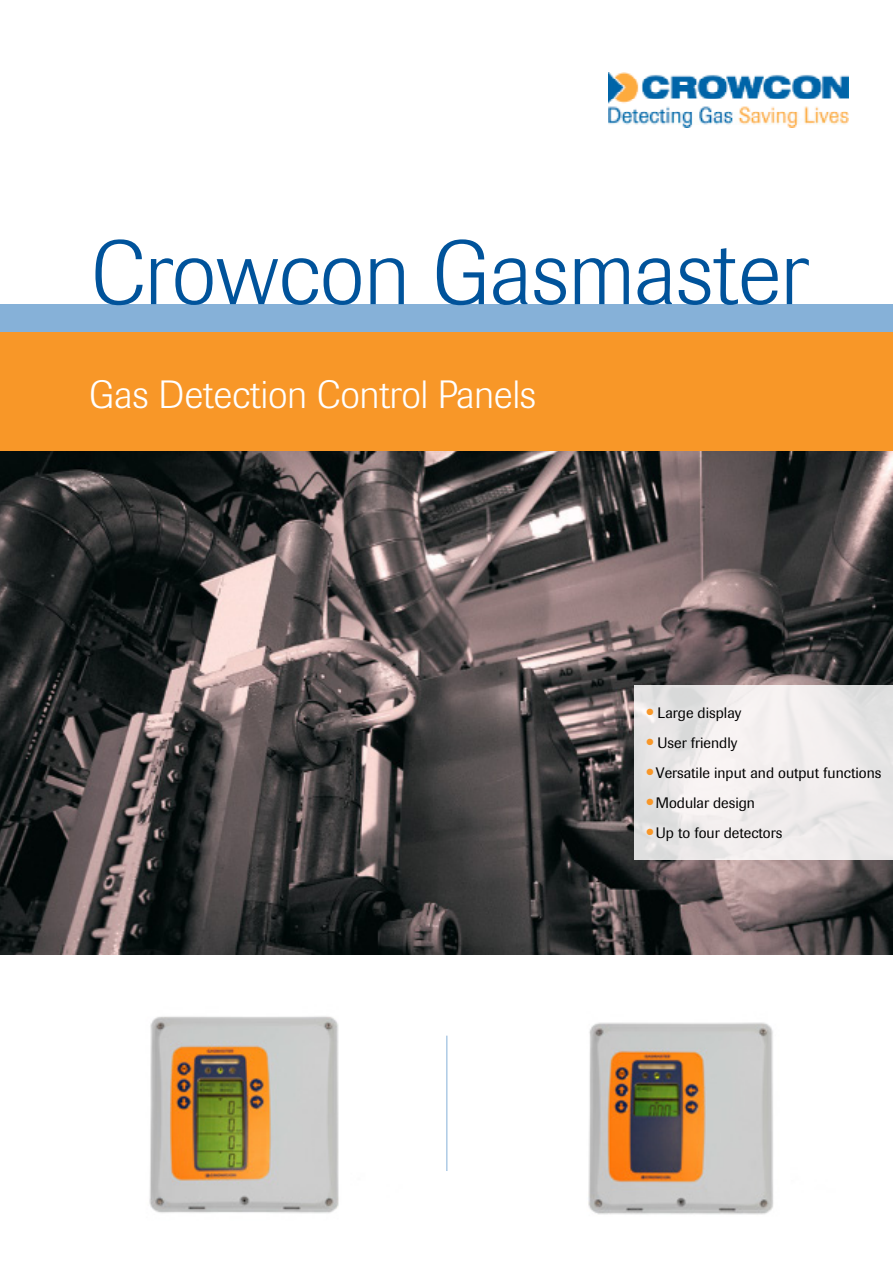
<style>
.page{position:relative;width:893px;height:1263px;background:#fff}
.page>*{position:absolute;margin:0;border:0;box-sizing:border-box;transform-origin:0 0}
.t1{font:300 90px "Imago";color:#00539b}
.t2{font:300 39px "Imago";color:#fff}
.t3{font:15px "Imago";color:#000}
</style>
<div class="page">
<img style="left:0;top:451px;width:893px;height:504px">
<svg style="left:635px;top:685px;width:258px;height:175px;fill:#eeeaea"></svg>
<div style="left:0;top:332px;width:893px;height:119px;background:#f89728"></div>
<div style="left:0;top:304px;width:893px;height:28px;background:#86b1d8"></div>
<img style="left:608px;top:73px;width:241px;height:54px">
<hr style="left:446px;top:1036px;width:1px;height:135px;background:#86b1d8">
<img style="left:149px;top:1016px;width:190px;height:197px">
<img style="left:588px;top:1022px;width:186px;height:193px">
<h1 class="t1" style="left:91px;top:223px;width:720px">Crowcon Gasmaster</h1>
<h2 class="t2" style="left:89px;top:372px;width:448px">Gas Detection Control Panels</h2>
<p class="t3" style="left:646px;top:704px;width:97px"><sup>●</sup> Large display</p>
<p class="t3" style="left:646px;top:734px;width:92px"><sup>●</sup> User friendly</p>
<p class="t3" style="left:646px;top:764px;width:236px"><sup>●</sup> Versatile input and output functions</p>
<p class="t3" style="left:646px;top:794px;width:110px"><sup>●</sup> Modular design</p>
<p class="t3" style="left:646px;top:824px;width:137px"><sup>●</sup> Up to four detectors</p>
</div>
